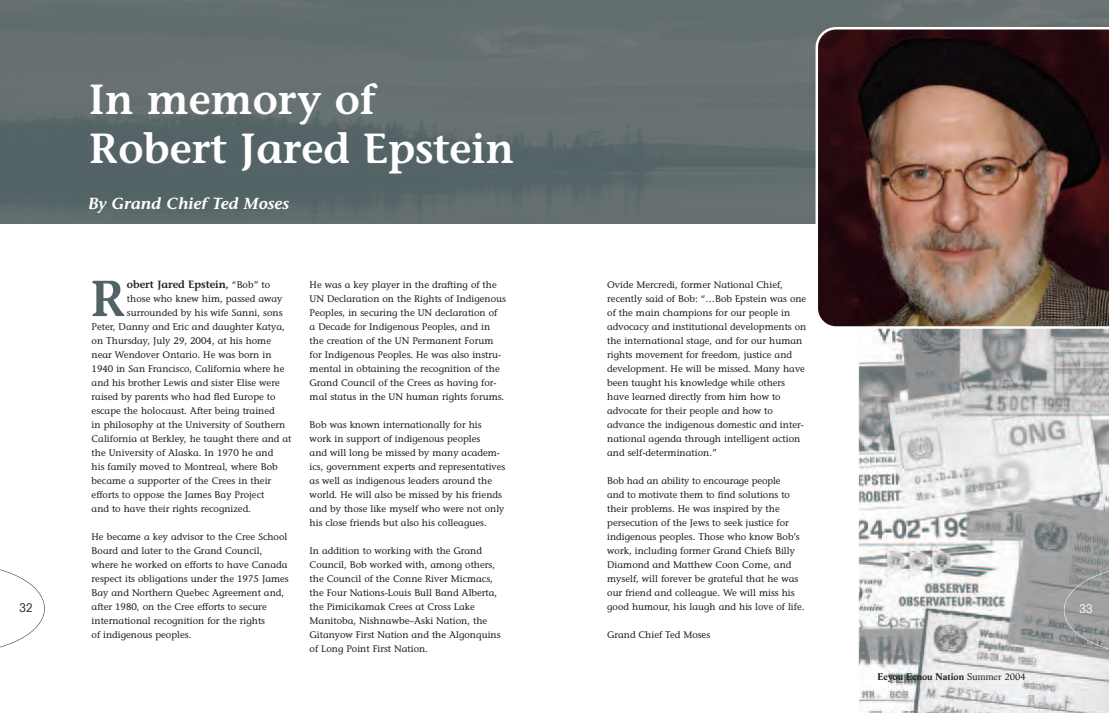
<style>
.page{position:relative;width:1109px;height:713px;background:#fff}
.page>*{position:absolute;margin:0;border:0;box-sizing:border-box;transform-origin:0 0}
.t1{font:600 50.4px "Stone Informal";color:#526365}
.t2{font:600 42px/49.4px "Stone Informal";color:#fff}
.t3{font:italic 600 16px "Stone Informal";color:#fff}
.t4{font:condensed 12px "Avant Garde";color:#231f20}
.t5{font:condensed 12px "Avant Garde";color:#fff}
.t6{font:600 10.5px "Stone Informal";color:#231f20}
.t7{font:9.5px/14px "Stone Informal";color:#231f20}
.t8{font:700 9.5px "Life";color:#231f20}
.s1{font-weight:400;font-size:9.5px}
.s2{font-weight:400}
</style>
<div class="page">
<img style="left:0;top:0;width:1109px;height:224px">
<svg style="left:0;top:569px;width:45px;height:79px"></svg>
<svg style="left:858px;top:329px;width:251px;height:384px"></svg>
<img style="left:815px;top:27px;width:294px;height:302px">
<svg style="left:1064px;top:565px;width:45px;height:90px"></svg>
<p class="t4" style="left:19px;top:603px;width:15px">32</p>
<h2 class="t2" style="left:89px;top:79px;width:427px">In memory of<br>Robert Jared Epstein</h2>
<h3 class="t3" style="left:89px;top:197px;width:202px">By Grand Chief Ted Moses</h3>
<h1 class="t1" style="left:90px;top:279px;width:37px">R</h1>
<p class="t6" style="left:127px;top:280px;width:145px">obert Jared Epstein, <span class="s1">“Bob” to</span></p>
<p class="t7" style="left:127px;top:292px;width:157px">those who knew him, passed away</p>
<p class="t7" style="left:127px;top:306px;width:157px">surrounded by his wife Sanni, sons</p>
<p class="t7" style="left:92px;top:320px;width:195px">Peter, Danny and Eric and daughter Katya,</p>
<p class="t7" style="left:92px;top:334px;width:181px">on Thursday, July 29, 2004, at his home</p>
<p class="t7" style="left:92px;top:348px;width:181px">near Wendover Ontario. He was born in</p>
<p class="t7" style="left:92px;top:362px;width:194px">1940 in San Francisco, California where he</p>
<p class="t7" style="left:92px;top:376px;width:190px">and his brother Lewis and sister Elise were</p>
<p class="t7" style="left:92px;top:390px;width:185px">raised by parents who had fled Europe to</p>
<p class="t7" style="left:92px;top:404px;width:185px">escape the holocaust. After being trained</p>
<p class="t7" style="left:92px;top:418px;width:195px">in philosophy at the University of Southern</p>
<p class="t7" style="left:92px;top:432px;width:201px">California at Berkley, he taught there and at</p>
<p class="t7" style="left:92px;top:446px;width:183px">the University of Alaska. In 1970 he and</p>
<p class="t7" style="left:92px;top:460px;width:188px">his family moved to Montreal, where Bob</p>
<p class="t7" style="left:92px;top:474px;width:181px">became a supporter of the Crees in their</p>
<p class="t7" style="left:92px;top:488px;width:174px">efforts to oppose the James Bay Project</p>
<p class="t7" style="left:92px;top:502px;width:161px">and to have their rights recognized.</p>
<p class="t7" style="left:92px;top:530px;width:199px">He became a key advisor to the Cree School Board and later to the Grand Council, where he worked on efforts to have Canada respect its obligations under the 1975 James Bay and Northern Quebec Agreement and, after 1980, on the Cree efforts to secure international recognition for the rights<br>of indigenous peoples.</p>
<p class="t7" style="left:310px;top:278px;width:198px">He was a key player in the drafting of the UN Declaration on the Rights of Indigenous Peoples, in securing the UN declaration of<br>a Decade for Indigenous Peoples, and in the creation of the UN Permanent Forum for Indigenous Peoples. He was also instru&shy;mental in obtaining the recognition of the Grand Council of the Crees as having for&shy;mal status in the UN human rights forums.</p>
<p class="t7" style="left:310px;top:418px;width:197px">Bob was known internationally for his work in support of indigenous peoples<br>and will long be missed by many academ&shy;ics, government experts and representatives as well as indigenous leaders around the world. He will also be missed by his friends and by those like myself who were not only his close friends but also his colleagues.</p>
<p class="t7" style="left:310px;top:544px;width:193px">In addition to working with the Grand Council, Bob worked with, among others, the Council of the Conne River Micmacs, the Four Nations-Louis Bull Band Alberta, the Pimicikamak Crees at Cross Lake Manitoba, Nishnawbe–Aski Nation, the Gitanyow First Nation and the Algonquins of Long Point First Nation.</p>
<p class="t7" style="left:607px;top:278px;width:201px">Ovide Mercredi, former National Chief, recently said of Bob: “…Bob Epstein was one of the main champions for our people in advocacy and institutional developments on the international stage, and for our human rights movement for freedom, justice and development. He will be missed. Many have been taught his knowledge while others have learned directly from him how to advocate for their people and how to advance the indigenous domestic and inter&shy;national agenda through intelligent action and self-determination.”</p>
<p class="t7" style="left:607px;top:474px;width:199px">Bob had an ability to encourage people<br>and to motivate them to find solutions to their problems. He was inspired by the persecution of the Jews to seek justice for indigenous peoples. Those who know Bob’s work, including former Grand Chiefs Billy Diamond and Matthew Coon Come, and myself, will forever be grateful that he was our friend and colleague. We will miss his good humour, his laugh and his love of life.</p>
<p class="t7" style="left:607px;top:628px;width:105px">Grand Chief Ted Moses</p>
<p class="t8" style="left:877px;top:673px;width:150px">Eeyou Eenou Nation <span class="s2">Summer 2004</span></p>
<p class="t5" style="left:1079px;top:604px;width:15px">33</p>
</div>
